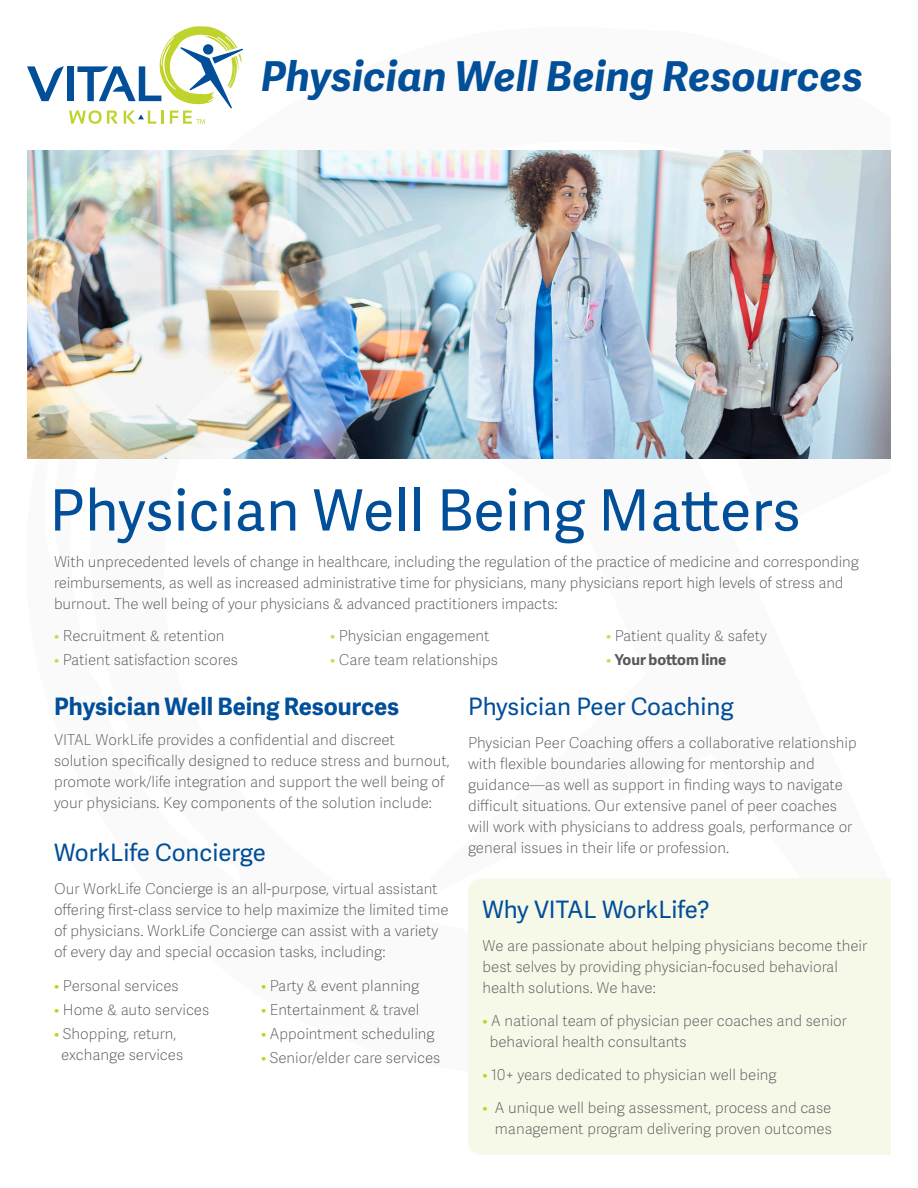
<style>
.page{position:relative;width:918px;height:1188px;background:#fff}
.page>*{position:absolute;margin:0;border:0;box-sizing:border-box;transform-origin:0 0}
.t1{font:57px "Adelle Sans";letter-spacing:.01em;color:#014e99}
.t2{font:italic 700 41.25px "Adelle Sans";letter-spacing:.005em;color:#014e99}
.t3{font:24px "Adelle Sans";color:#014e99}
.t4{font:700 24px "Adelle Sans";color:#014e99}
.t5{font:100 15px/21px "Adelle Sans";color:#57585a}
.t6{font:700 15px "Adelle Sans";color:#57585a}
.s1{color:#ccda59}
.s2{font-weight:100;color:#ccda59}
.s3{color:#c0d32b}
</style>
<div class="page">
<img style="left:413px;top:151px;width:478px;height:308px">
<div style="left:468px;top:879px;width:423px;height:276px;background:#f6f9e8"></div>
<img style="left:413px;top:159px;width:28px;height:263px">
<img style="left:27px;top:151px;width:386px;height:308px">
<svg style="left:27px;top:26px;width:216px;height:98px"></svg>
<p class="t2" style="left:261px;top:47px;width:604px">Physician Well Being Resources</p>
<p class="t1" style="left:50px;top:470px;width:752px">Physician Well Being Matters</p>
<p class="t5" style="left:54px;top:550px;width:807px">With unprecedented levels of change in healthcare, including the regulation of the practice of medicine and corresponding reimbursements, as well as increased administrative time for physicians, many physicians report high levels of stress and burnout. The well being of your physicians &amp; advanced practitioners impacts:</p>
<p class="t5" style="left:54px;top:624px;width:172px"><span class="s1">•</span> Recruitment &amp; retention</p>
<p class="t5" style="left:54px;top:648px;width:186px"><span class="s1">•</span> Patient satisfaction scores</p>
<p class="t5" style="left:330px;top:624px;width:161px"><span class="s1">•</span> Physician engagement</p>
<p class="t5" style="left:330px;top:648px;width:169px"><span class="s1">•</span> Care team relationships</p>
<p class="t5" style="left:606px;top:624px;width:163px"><span class="s1">•</span> Patient quality &amp; safety</p>
<p class="t6" style="left:606px;top:648px;width:122px"><span class="s2">•</span> Your bottom line</p>
<p class="t4" style="left:54px;top:689px;width:347px">Physician Well Being Resources</p>
<p class="t5" style="left:54px;top:729px;width:397px">VITAL WorkLife provides a confidential and discreet solution specifically designed to reduce stress and burnout, promote work/life integration and support the well being of your physicians. Key components of the solution include:</p>
<p class="t3" style="left:54px;top:835px;width:213px">WorkLife Concierge</p>
<p class="t5" style="left:54px;top:878px;width:396px">Our WorkLife Concierge is an all-purpose, virtual assistant offering first-class service to help maximize the limited time of physicians. WorkLife Concierge can assist with a variety of every day and special occasion tasks, including:</p>
<p class="t5" style="left:54px;top:975px;width:126px"><span class="s3">•</span> Personal services</p>
<p class="t5" style="left:54px;top:999px;width:157px"><span class="s3">•</span> Home &amp; auto services</p>
<p class="t5" style="left:54px;top:1023px;width:131px;text-align:center"><span class="s3">•</span> Shopping, return, exchange services</p>
<p class="t5" style="left:261px;top:975px;width:160px"><span class="s3">•</span> Party &amp; event planning</p>
<p class="t5" style="left:261px;top:999px;width:160px"><span class="s3">•</span> Entertainment &amp; travel</p>
<p class="t5" style="left:261px;top:1023px;width:175px"><span class="s3">•</span> Appointment scheduling</p>
<p class="t5" style="left:261px;top:1047px;width:181px"><span class="s3">•</span> Senior/elder care services</p>
<p class="t3" style="left:468px;top:690px;width:267px">Physician Peer Coaching</p>
<p class="t5" style="left:468px;top:731px;width:390px">Physician Peer Coaching offers a collaborative relationship with flexible boundaries allowing for mentorship and guidance—as well as support in finding ways to navigate difficult situations. Our extensive panel of peer coaches will work with physicians to address goals, performance or general issues in their life or profession.</p>
<p class="t3" style="left:483px;top:892px;width:229px">Why VITAL WorkLife?</p>
<p class="t5" style="left:483px;top:935px;width:386px">We are passionate about helping physicians become their best selves by providing physician-focused behavioral health solutions. We have:</p>
<p class="t5" style="left:490px;top:1010px;width:359px;text-indent:-7px"><span class="s3">•</span> A national team of physician peer coaches and senior behavioral health consultants</p>
<p class="t5" style="left:483px;top:1064px;width:296px"><span class="s3">•</span> 10+ years dedicated to physician well being</p>
<p class="t5" style="left:483px;top:1097px;width:351px;text-align:right"><span class="s3">•</span> A unique well being assessment, process and case management program delivering proven outcomes</p>
</div>
